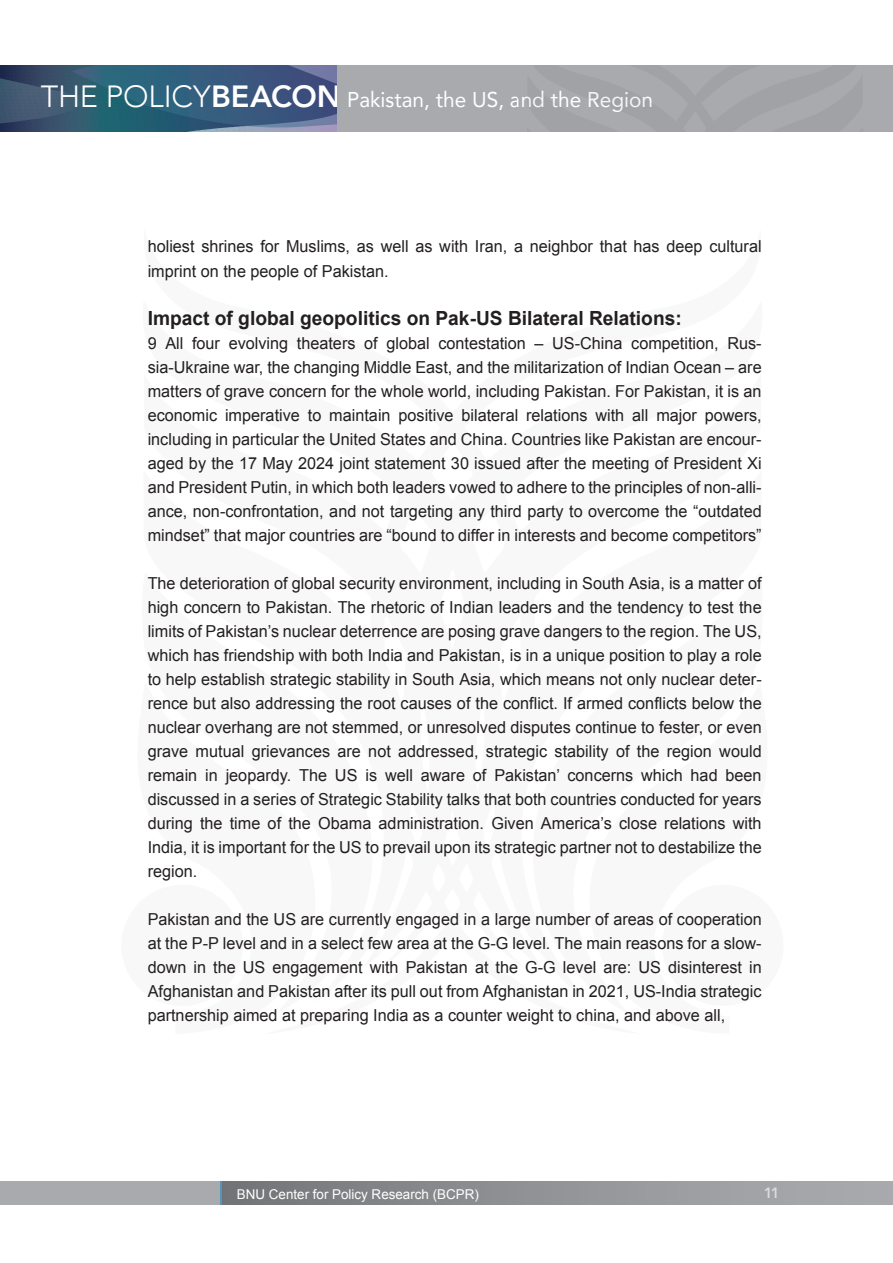
<style>
.page{position:relative;width:893px;height:1263px;background:#fff}
.page>*{position:absolute;margin:0;border:0;box-sizing:border-box;transform-origin:0 0}
.t1{font:21.45px "Avenir";color:#fff}
.t2{font:700 19.5px "Arial";color:#231f20}
.t3{font:16.5px/24px "Arial";color:#231f20;text-align:justify}
.t4{font:800 15px "Avenir";color:#fff}
.t5{font:13.5px "Arial";color:#fff}
.s1{font-weight:300;font-size:30.6px}
.s2{font-weight:800;font-size:30.6px}
</style>
<div class="page">
<div style="left:662px;top:885px;width:122px;height:121px;background:#f8f8f8;border-radius:50%"></div>
<div style="left:0;top:1181px;width:318px;height:24px;background:#a8aaad"></div>
<div style="left:220px;top:1181px;width:673px;height:24px;background:linear-gradient(to right,#747679,#adaeb2)"></div>
<hr style="left:220px;top:1181px;width:2px;height:24px;background:#5495b9">
<svg style="left:0;top:65px;width:337px;height:66px;background:#385b7a"></svg>
<div style="left:337px;top:65px;width:556px;height:67px;background:#a8aaad"></div>
<h1 class="t1" style="left:41px;top:82px;width:614px"><span class="s1">THE POLICY</span><span class="s2">BEACON</span> Pakistan, the US, and the Region</h1>
<p class="t3" style="left:148px;top:235px;width:615px">holiest shrines for Muslims, as well as with Iran, a neighbor that has deep cultural imprint on the people of Pakistan.</p>
<p class="t2" style="left:148px;top:305px;width:536px">Impact of global geopolitics on Pak-US Bilateral Relations:</p>
<p class="t3" style="left:148px;top:331px;width:615px">9 All four evolving theaters of global contestation – US-China competition, Rus&shy;sia-Ukraine war, the changing Middle East, and the militarization of Indian Ocean – are matters of grave concern for the whole world, including Pakistan. For Pakistan, it is an economic imperative to maintain positive bilateral relations with all major powers, including in particular the United States and China. Countries like Pakistan are encour&shy;aged by the 17 May 2024 joint statement 30 issued after the meeting of President Xi and President Putin, in which both leaders vowed to adhere to the principles of non-alli&shy;ance, non-confrontation, and not targeting any third party to overcome the “outdated mindset” that major countries are “bound to differ in interests and become competitors”</p>
<p class="t3" style="left:148px;top:571px;width:616px">The deterioration of global security environment, including in South Asia, is a matter of high concern to Pakistan. The rhetoric of Indian leaders and the tendency to test the limits of Pakistan’s nuclear deterrence are posing grave dangers to the region. The US, which has friendship with both India and Pakistan, is in a unique position to play a role to help establish strategic stability in South Asia, which means not only nuclear deter&shy;rence but also addressing the root causes of the conflict. If armed conflicts below the nuclear overhang are not stemmed, or unresolved disputes continue to fester, or even grave mutual grievances are not addressed, strategic stability of the region would remain in jeopardy. The US is well aware of Pakistan’ concerns which had been discussed in a series of Strategic Stability talks that both countries conducted for years during the time of the Obama administration. Given America’s close relations with India, it is important for the US to prevail upon its strategic partner not to destabilize the region.</p>
<p class="t3" style="left:148px;top:907px;width:616px">Pakistan and the US are currently engaged in a large number of areas of cooperation at the P-P level and in a select few area at the G-G level. The main reasons for a slow&shy;down in the US engagement with Pakistan at the G-G level are: US disinterest in Afghanistan and Pakistan after its pull out from Afghanistan in 2021, US-India strategic partnership aimed at preparing India as a counter weight to china, and above all,</p>
<p class="t5" style="left:237px;top:1185px;width:243px">BNU Center for Policy Research (BCPR)</p>
<p class="t4" style="left:763px;top:1181px;width:18px">11</p>
</div>
